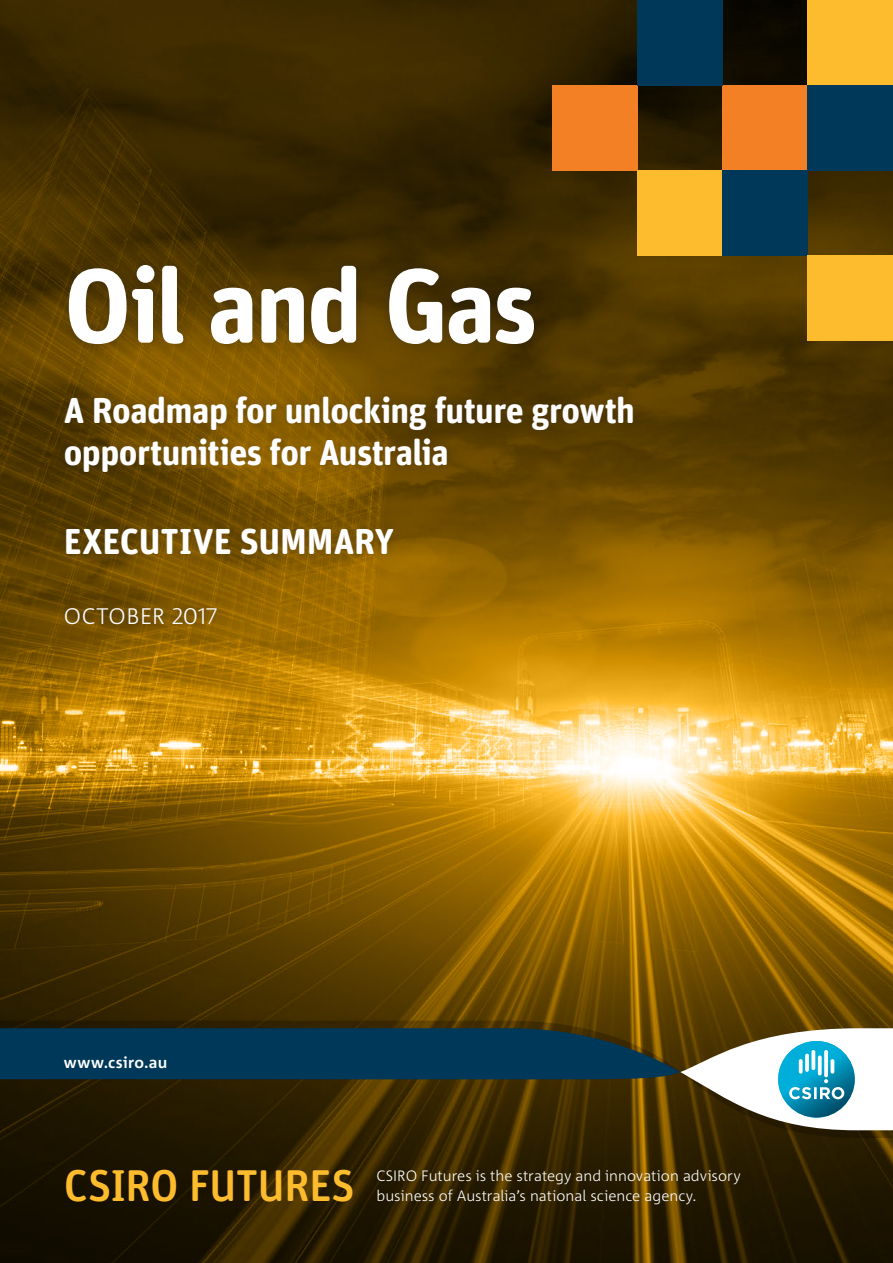
<style>
.page{position:relative;width:893px;height:1263px;background:#fff}
.page>*{position:absolute;margin:0;border:0;box-sizing:border-box;transform-origin:0 0}
.t1{font:700 105px "Unit Rounded OT";letter-spacing:-.03em;color:#fff}
.t2{font:500 44.4px "Unit Rounded OT";letter-spacing:-.02em;color:#fdbb2e}
.t3{font:700 36px/42px "Unit Rounded OT";letter-spacing:-.02em;color:#fff}
.t4{font:300 22.5px "Corpid C1";letter-spacing:.015em;color:#fff}
.t5{font:700 15.75px "Corpid C1";letter-spacing:.02em;color:#fff}
.Body_Copy{font:300 15px/19.5px "Corpid C1";color:#fff}
</style>
<div class="page">
<img style="left:0;top:0;width:893px;height:1263px">
<div style="left:723px;top:85px;width:85px;height:85px;background:#f48026"></div>
<div style="left:808px;top:0;width:85px;height:85px;background:#fdbb2e"></div>
<div style="left:553px;top:85px;width:85px;height:85px;background:#f48026"></div>
<div style="left:638px;top:170px;width:85px;height:85px;background:#fdbb2e"></div>
<div style="left:638px;top:0;width:85px;height:85px;background:#003859"></div>
<div style="left:808px;top:85px;width:85px;height:85px;background:#003859"></div>
<div style="left:723px;top:170px;width:85px;height:85px;background:#003859"></div>
<div style="left:808px;top:255px;width:85px;height:85px;background:#fdbb2e"></div>
<div style="left:54px;top:254px;width:590px;height:311px;background:#231f20;opacity:.35"></div>
<div style="left:54px;top:596px;width:173px;height:39px;background:#231f20;opacity:.65"></div>
<svg style="left:0;top:1020px;width:893px;height:118px;background:#3c2900"></svg>
<svg style="left:0;top:1028px;width:893px;height:102px;background:#3d4e48"></svg>
<svg style="left:818px;top:1055px;width:4px;height:20px"></svg>
<svg style="left:805px;top:1054px;width:4px;height:18px"></svg>
<hr style="left:831px;top:1059px;width:3px;height:15px;background:#fff;border-radius:2px">
<svg style="left:799px;top:1059px;width:4px;height:15px"></svg>
<svg style="left:824px;top:1050px;width:4px;height:27px"></svg>
<svg style="left:811px;top:1050px;width:4px;height:20px"></svg>
<p class="t1" style="left:64px;top:239px;width:475px">Oil and Gas</p>
<p class="t3" style="left:64px;top:389px;width:573px">A Roadmap for unlocking future growth opportunities for Australia</p>
<p class="t3" style="left:64px;top:520px;width:332px">EXECUTIVE SUMMARY</p>
<p class="t4" style="left:64px;top:602px;width:155px">OCTOBER 2017</p>
<p class="t5" style="left:64px;top:1052px;width:105px">www.csiro.au</p>
<p class="t2" style="left:64px;top:1157px;width:293px">CSIRO FUTURES</p>
<p class="Body_Copy" style="left:377px;top:1166px;width:366px">CSIRO Futures is the strategy and innovation advisory business of Australia’s national science agency.</p>
</div>
